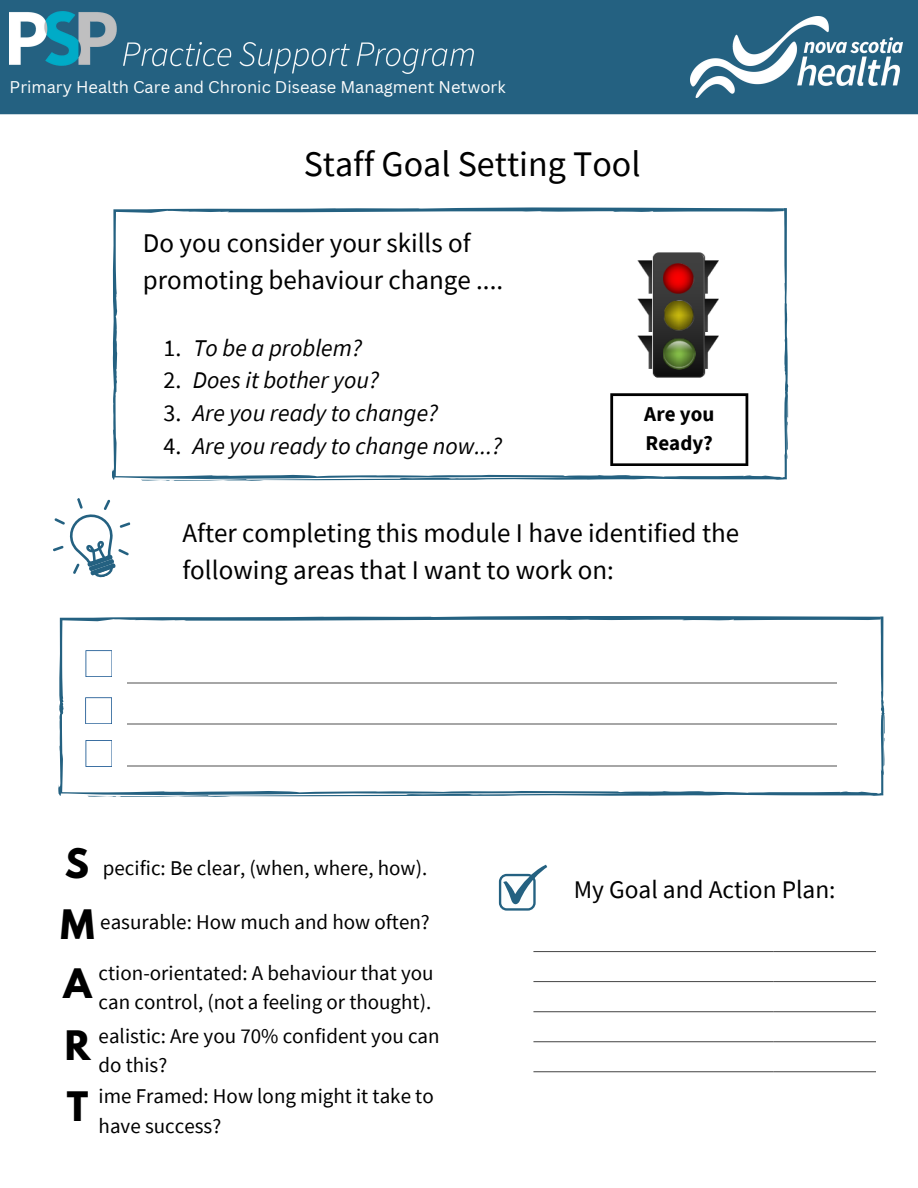
<style>
.page{position:relative;width:918px;height:1188px;background:#fff}
.page>*{position:absolute;margin:0;border:0;box-sizing:border-box;transform-origin:0 0}
.t1{font:36px "Source Sans Pro";color:#000}
.t2{font:700 36px "League Spartan";color:#000}
.t3{font:27px/37.2px "Source Sans Pro";color:#000}
.t4{font:25.35px "Source Sans Pro";color:#000}
.t5{font:italic 24px "Source Sans Pro";color:#000}
.t6{font:21px/29.2px "Source Sans Pro";color:#000}
.t7{font:700 21px/29.2px "Source Sans Pro";color:#000}
.t8{font:16.5px "Canva Sans";color:#fdfefe}
.s1{font-style:normal}
</style>
<div class="page">
<div style="left:0;top:0;width:918px;height:114px;background:#246181"></div>
<svg style="left:53px;top:498px;width:78px;height:80px"></svg>
<svg style="left:499px;top:865px;width:48px;height:46px"></svg>
<svg style="left:112px;top:207px;width:676px;height:274px"></svg>
<svg style="left:58px;top:616px;width:827px;height:181px"></svg>
<svg style="left:610px;top:393px;width:138px;height:73px"></svg>
<hr style="left:533px;top:951px;width:240px;height:1px;background:#000">
<hr style="left:533px;top:981px;width:240px;height:1px;background:#000">
<hr style="left:533px;top:1011px;width:240px;height:1px;background:#000">
<hr style="left:533px;top:1041px;width:240px;height:1px;background:#000">
<hr style="left:533px;top:1071px;width:240px;height:1px;background:#000">
<hr style="left:533px;top:1102px;width:240px;height:1px;background:#000">
<hr style="left:533px;top:1132px;width:240px;height:1px;background:#000">
<hr style="left:533px;top:1162px;width:240px;height:1px;background:#000">
<hr style="left:773px;top:951px;width:102px;height:1px;background:#000">
<hr style="left:773px;top:981px;width:102px;height:1px;background:#000">
<hr style="left:773px;top:1011px;width:102px;height:1px;background:#000">
<hr style="left:773px;top:1041px;width:102px;height:1px;background:#000">
<hr style="left:773px;top:1071px;width:102px;height:1px;background:#000">
<hr style="left:773px;top:1102px;width:102px;height:1px;background:#000">
<hr style="left:773px;top:1132px;width:102px;height:1px;background:#000">
<hr style="left:773px;top:1162px;width:102px;height:1px;background:#000">
<img style="left:10px;top:12px;width:463px;height:62px">
<img style="left:691px;top:16px;width:211px;height:81px">
<img style="left:627px;top:244px;width:104px;height:143px">
<p class="t8" style="left:10px;top:76px;width:497px">Primary Health Care and Chronic Disease Managment Network</p>
<p class="t1" style="left:304px;top:140px;width:338px">Staff Goal Setting Tool</p>
<p class="t3" style="left:143px;top:224px;width:362px">Do you consider your skills of promoting behaviour change ....</p>
<p class="t5" style="left:163px;top:332px;width:200px"><span class="s1">1.</span> To be a problem?</p>
<p class="t5" style="left:163px;top:365px;width:217px"><span class="s1">2.</span> Does it bother you?</p>
<p class="t5" style="left:163px;top:397px;width:276px"><span class="s1">3.</span> Are you ready to change?</p>
<p class="t5" style="left:163px;top:430px;width:340px"><span class="s1">4.</span> Are you ready to change now...?</p>
<p class="t7" style="left:644px;top:399px;width:71px">Are you<br>Ready?</p>
<p class="t3" style="left:182px;top:513px;width:558px">After completing this module I have identified the following areas that I want to work on:</p>
<p class="t2" style="left:65px;top:846px;width:26px">S</p>
<p class="t2" style="left:61px;top:907px;width:36px">M</p>
<p class="t2" style="left:64px;top:966px;width:30px">A</p>
<p class="t2" style="left:65px;top:1027px;width:27px">R</p>
<p class="t2" style="left:67px;top:1089px;width:23px">T</p>
<p class="t6" style="left:103px;top:853px;width:326px">pecific: Be clear, (when, where, how).</p>
<p class="t6" style="left:100px;top:907px;width:331px">easurable: How much and how often?</p>
<p class="t6" style="left:99px;top:958px;width:337px">ction-orientated: A behaviour that you can control, (not a feeling or thought).</p>
<p class="t6" style="left:99px;top:1021px;width:343px">ealistic: Are you 70% confident you can do this?</p>
<p class="t6" style="left:99px;top:1081px;width:337px">ime Framed: How long might it take to have success?</p>
<p class="t4" style="left:574px;top:873px;width:263px">My Goal and Action Plan:</p>
</div>
